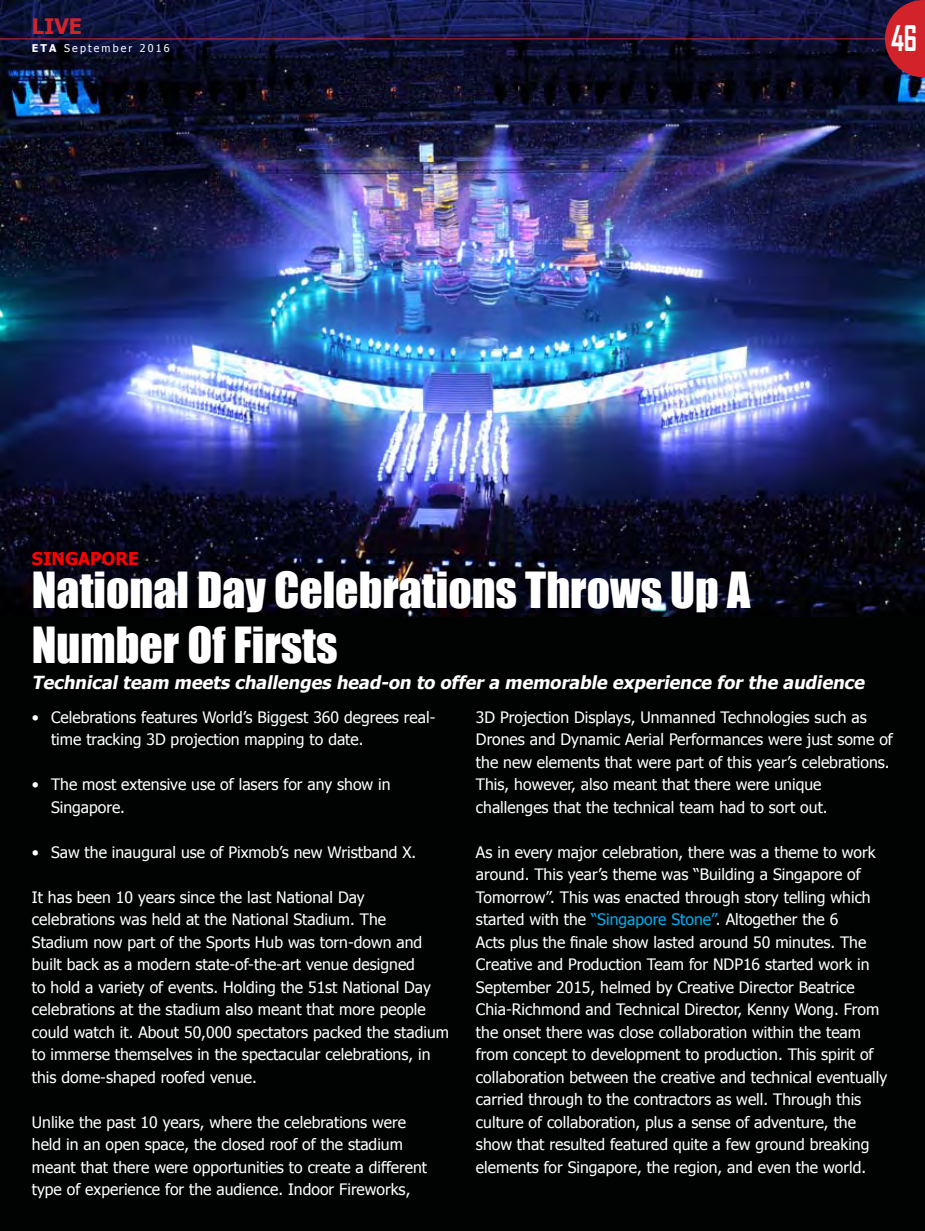
<style>
.page{position:relative;width:925px;height:1231px;background:#010302}
.page>*{position:absolute;margin:0;border:0;box-sizing:border-box;transform-origin:0 0}
.t1{font:45.68px/54.9px "Impact";color:#fff}
.t2{font:700 33.75px "Agency FB";color:#fff;scale:.85 1}
.t3{font:700 21.38px "Tahoma";color:#d2232a}
.t4{font:italic 700 18px "Tahoma";color:#fff}
.t5{font:700 17.55px "Tahoma";color:#f00}
.t6{font:15.75px/22.5px "Tahoma";color:#fff}
.t7{font:10.58px "Tahoma";letter-spacing:.2em;color:#fff}
.s1{font-weight:700}
.s2{color:#00aeef}
</style>
<div class="page">
<img style="left:0;top:0;width:925px;height:617px">
<hr style="left:0;top:39px;width:923px;height:1px;background:#d2232a">
<svg style="left:885px;top:0;width:40px;height:77px;background:#a9202c"></svg>
<h3 class="t3" style="left:32px;top:11px;width:52px">LIVE</h3>
<p class="t7" style="left:32px;top:41px;width:139px"><span class="s1">ETA</span> September 2016</p>
<h2 class="t2" style="left:891px;top:18px;width:32px">46</h2>
<p class="t5" style="left:32px;top:546px;width:109px">SINGAPORE</p>
<h1 class="t1" style="left:32px;top:562px;width:720px">National Day Celebrations Throws Up A<br>Number Of Firsts</h1>
<p class="t4" style="left:32px;top:670px;width:838px">Technical team meets challenges head-on to offer a memorable experience for the audience</p>
<p class="t6" style="left:51px;top:705px;width:386px;text-indent:-19px">• Celebrations features World’s Biggest 360 degrees real&shy;time tracking 3D projection mapping to date.</p>
<p class="t6" style="left:51px;top:772px;width:341px;text-indent:-19px">• The most extensive use of lasers for any show in<br>Singapore.</p>
<p class="t6" style="left:32px;top:840px;width:386px">• Saw the inaugural use of Pixmob’s new Wristband X.</p>
<p class="t6" style="left:32px;top:885px;width:419px">It has been 10 years since the last National Day celebrations was held at the National Stadium. The<br>Stadium now part of the Sports Hub was torn-down and built back as a modern state-of-the-art venue designed<br>to hold a variety of events. Holding the 51st National Day celebrations at the stadium also meant that more people could watch it. About 50,000 spectators packed the stadium to immerse themselves in the spectacular celebrations, in this dome-shaped roofed venue.</p>
<p class="t6" style="left:32px;top:1110px;width:397px">Unlike the past 10 years, where the celebrations were held in an open space, the closed roof of the stadium meant that there were opportunities to create a different type of experience for the audience. Indoor Fireworks,</p>
<p class="t6" style="left:476px;top:705px;width:418px">3D Projection Displays, Unmanned Technologies such as Drones and Dynamic Aerial Performances were just some of the new elements that were part of this year’s celebrations.<br>This, however, also meant that there were unique challenges that the technical team had to sort out.</p>
<p class="t6" style="left:476px;top:840px;width:413px">As in every major celebration, there was a theme to work around. This year’s theme was “Building a Singapore of Tomorrow”. This was enacted through story telling which started with the <span class="s2">“Singapore Stone”</span>. Altogether the 6<br>Acts plus the finale show lasted around 50 minutes. The Creative and Production Team for NDP16 started work in September 2015, helmed by Creative Director Beatrice Chia-Richmond and Technical Director, Kenny Wong. From the onset there was close collaboration within the team from concept to development to production. This spirit of collaboration between the creative and technical eventually carried through to the contractors as well. Through this culture of collaboration, plus a sense of adventure, the show that resulted featured quite a few ground breaking elements for Singapore, the region, and even the world.</p>
</div>
